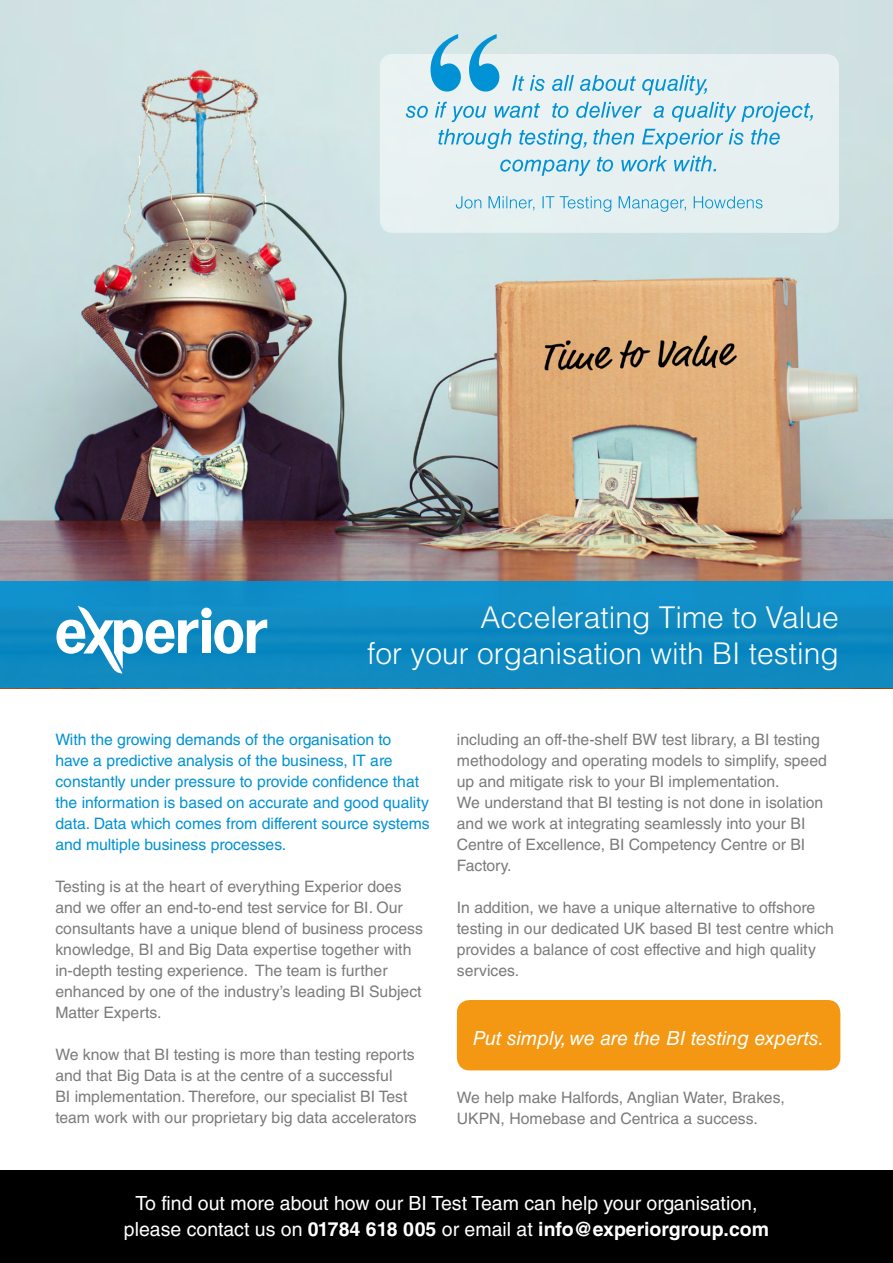
<style>
.page{position:relative;width:893px;height:1263px;background:#fff}
.page>*{position:absolute;margin:0;border:0;box-sizing:border-box;transform-origin:0 0}
.t1{font:300 30px/36px "Helvetica LT Std";color:#fff;text-align:right}
.t2{font:19.5px/25.5px "Helvetica LT Std";color:#fff;text-align:center}
.t3{font:italic 19.5px "Helvetica LT Std";color:#fff}
.t4{font:15.75px/21px "Helvetica LT Std";color:#7c7b7b}
.t5{font:15.75px/21px "Helvetica LT Std";color:#0092d4}
.s1{font-weight:700}
</style>
<div class="page">
<div style="left:0;top:1170px;width:893px;height:93px;background:#000"></div>
<img style="left:0;top:0;width:893px;height:581px">
<div style="left:0;top:581px;width:893px;height:107px;background:#108ac1"></div>
<div style="left:457px;top:1000px;width:383px;height:70px;background:#f49712;border-radius:13px"></div>
<svg style="left:56px;top:606px;width:142px;height:68px"></svg>
<div style="left:202px;top:620px;width:9px;height:33px;background:#fff"></div>
<svg style="left:214px;top:620px;width:53px;height:34px"></svg>
<div style="left:201px;top:608px;width:11px;height:10px;background:#fff;border-radius:50%"></div>
<div style="left:380px;top:54px;width:459px;height:179px;background:#e7f0f1;border-radius:13px"></div>
<svg style="left:456px;top:196px;width:306px;height:16px"></svg>
<svg style="left:500px;top:156px;width:216px;height:20px"></svg>
<svg style="left:438px;top:129px;width:342px;height:20px"></svg>
<svg style="left:406px;top:102px;width:407px;height:20px"></svg>
<svg style="left:512px;top:75px;width:195px;height:20px"></svg>
<svg style="left:431px;top:34px;width:68px;height:58px"></svg>
<h1 class="t1" style="left:367px;top:599px;width:473px">Accelerating Time to Value<br>for your organisation with BI testing</h1>
<p class="t5" style="left:55px;top:729px;width:376px">With the growing demands of the organisation to<br>have a predictive analysis of the business, IT are constantly under pressure to provide confidence that the information is based on accurate and good quality data. Data which comes from different source systems and multiple business processes.</p>
<p class="t4" style="left:55px;top:876px;width:369px">Testing is at the heart of everything Experior does and we offer an end-to-end test service for BI. Our consultants have a unique blend of business process knowledge, BI and Big Data expertise together with in-depth testing experience. The team is further enhanced by one of the industry’s leading BI Subject Matter Experts.</p>
<p class="t4" style="left:55px;top:1044px;width:363px">We know that BI testing is more than testing reports and that Big Data is at the centre of a successful<br>BI implementation. Therefore, our specialist BI Test team work with our proprietary big data accelerators</p>
<p class="t4" style="left:457px;top:729px;width:371px">including an off-the-shelf BW test library, a BI testing methodology and operating models to simplify, speed up and mitigate risk to your BI implementation.<br>We understand that BI testing is not done in isolation and we work at integrating seamlessly into your BI Centre of Excellence, BI Competency Centre or BI Factory.</p>
<p class="t4" style="left:457px;top:896px;width:378px">In addition, we have a unique alternative to offshore testing in our dedicated UK based BI test centre which provides a balance of cost effective and high quality services.</p>
<p class="t3" style="left:473px;top:1026px;width:353px">Put simply, we are the BI testing experts.</p>
<p class="t4" style="left:457px;top:1087px;width:329px">We help make Halfords, Anglian Water, Brakes,<br>UKPN, Homebase and Centrica a success.</p>
<p class="t2" style="left:124px;top:1190px;width:647px">To find out more about how our BI Test Team can help your organisation, please contact us on <span class="s1">01784 618 005</span> or email at <span class="s1">info@experiorgroup.com</span></p>
</div>
